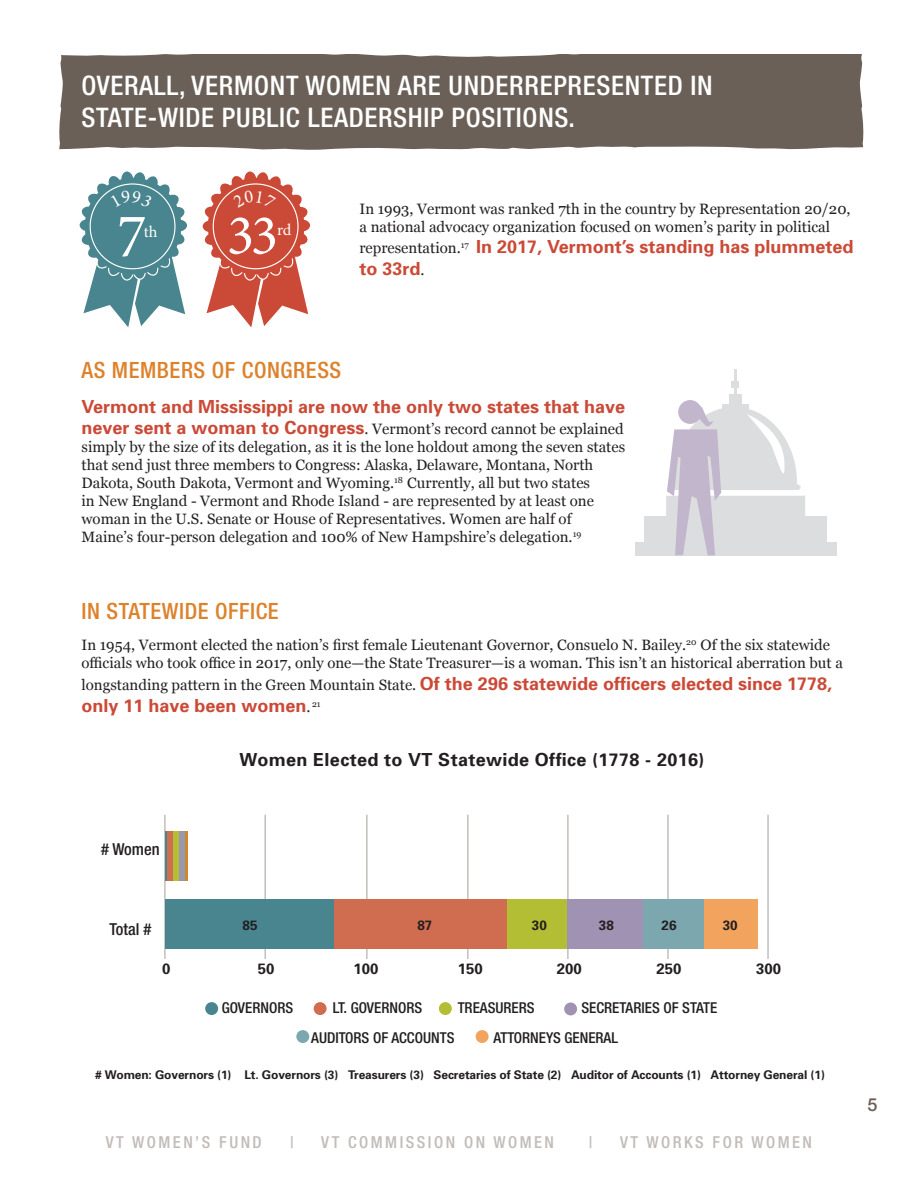
<style>
.page{position:relative;width:918px;height:1188px;background:#fff}
.page>*{position:absolute;margin:0;border:0;box-sizing:border-box;transform-origin:0 0}
.t1{font:62.4px "Minion Pro";color:#fff}
.t2{font:57px "Minion Pro";color:#fff}
.t3{font:500 condensed 27px "Helvetica Neue LT Std";letter-spacing:.025em;color:#fff}
.t4{font:500 condensed 22.5px "Helvetica Neue LT Std";letter-spacing:.025em;color:#dd822c}
.t5{font:700 18px/21.6px "Univers";color:#cb4a37}
.t6{font:700 18px "Univers";letter-spacing:.02em;color:#231f20}
.t7{font:500 18px "Helvetica Neue LT Std";color:#6a6058}
.t8{font:500 condensed 16.5px "Helvetica Neue LT Std";letter-spacing:.15em;color:#c2bcb9}
.t9{font:500 condensed 16.5px "Helvetica Neue LT Std";color:#231f20}
.t10{font:16.35px "Minion Pro";color:#fff}
.t11{font:15px/18px "Georgia";color:#231f20}
.t12{font:500 condensed 15px "Helvetica Neue LT Std";color:#231f20}
.t13{font:700 15px "Univers";color:#231f20}
.t14{font:700 13.5px "Univers";color:#231f20}
.t15{font:700 12px "Univers";letter-spacing:-.01em;color:#231f20}
.s1{font-family:"Georgia";font-weight:400;font-size:15px;color:#231f20}
.s2{font-family:"Univers";font-weight:700;font-size:18px;color:#cb4a37}
</style>
<div class="page">
<hr style="left:164px;top:815px;width:1px;height:144px;background:#b3aca7">
<hr style="left:265px;top:815px;width:1px;height:144px;background:#b3aca7">
<hr style="left:366px;top:815px;width:1px;height:144px;background:#b3aca7">
<hr style="left:467px;top:815px;width:1px;height:144px;background:#b3aca7">
<hr style="left:567px;top:815px;width:2px;height:144px;background:#b3aca7">
<hr style="left:667px;top:815px;width:2px;height:144px;background:#b3aca7">
<hr style="left:767px;top:815px;width:2px;height:144px;background:#b3aca7">
<div style="left:165px;top:900px;width:170px;height:49px;background:#48858e"></div>
<div style="left:335px;top:900px;width:173px;height:49px;background:#d06c4f"></div>
<div style="left:508px;top:900px;width:60px;height:49px;background:#b4be34"></div>
<div style="left:568px;top:900px;width:76px;height:49px;background:#a092b2"></div>
<div style="left:643px;top:900px;width:61px;height:49px;background:#7ca7ae"></div>
<div style="left:704px;top:900px;width:54px;height:49px;background:#f2a45f"></div>
<hr style="left:165px;top:832px;width:3px;height:49px;background:#48858e">
<div style="left:168px;top:832px;width:5px;height:49px;background:#d06c4f"></div>
<div style="left:173px;top:832px;width:6px;height:49px;background:#b4be34"></div>
<hr style="left:179px;top:832px;width:4px;height:49px;background:#a092b2">
<hr style="left:183px;top:832px;width:2px;height:49px;background:#7ca7ae">
<hr style="left:185px;top:832px;width:2px;height:49px;background:#dd822c">
<div style="left:205px;top:1002px;width:13px;height:13px;background:#48858e;border-radius:50%"></div>
<div style="left:314px;top:1002px;width:13px;height:13px;background:#d06c4f;border-radius:50%"></div>
<div style="left:439px;top:1002px;width:13px;height:13px;background:#b4be34;border-radius:50%"></div>
<div style="left:564px;top:1003px;width:13px;height:12px;background:#a092b2;border-radius:50%"></div>
<div style="left:296px;top:1030px;width:13px;height:13px;background:#7ca7ae;border-radius:50%"></div>
<div style="left:476px;top:1030px;width:13px;height:13px;background:#f2a45f;border-radius:50%"></div>
<div style="left:59px;top:54px;width:805px;height:96px;background:#6a6058"></div>
<div style="left:730px;top:394px;width:12px;height:12px;background:#dcdddf"></div>
<hr style="left:734px;top:369px;width:3px;height:28px;background:#dcdddf">
<div style="left:732px;top:381px;width:7px;height:6px;background:#dcdddf"></div>
<div style="left:645px;top:516px;width:182px;height:29px;background:#dcdddf"></div>
<div style="left:635px;top:542px;width:201px;height:14px;background:#dcdddf"></div>
<svg style="left:666px;top:400px;width:139px;height:155px"></svg>
<div style="left:80px;top:219px;width:18px;height:13px;background:#48858e;border-radius:50%"></div>
<div style="left:169px;top:219px;width:18px;height:13px;background:#48858e;border-radius:50%"></div>
<svg style="left:81px;top:231px;width:104px;height:96px"></svg>
<div style="left:85px;top:178px;width:96px;height:97px;background:#48858e;border-radius:50%"></div>
<div style="left:292px;top:219px;width:18px;height:13px;background:#cb4a37;border-radius:50%"></div>
<div style="left:203px;top:220px;width:18px;height:13px;background:#cb4a37;border-radius:50%"></div>
<svg style="left:204px;top:231px;width:104px;height:96px"></svg>
<div style="left:208px;top:178px;width:96px;height:97px;background:#cb4a37;border-radius:50%"></div>
<svg style="left:81px;top:171px;width:104px;height:50px"></svg>
<svg style="left:204px;top:171px;width:104px;height:50px"></svg>
<p class="t3" style="left:82px;top:69px;width:633px">OVERALL, VERMONT WOMEN ARE UNDERREPRESENTED IN</p>
<p class="t3" style="left:82px;top:102px;width:495px">STATE-WIDE PUBLIC LEADERSHIP POSITIONS.</p>
<p class="t1" style="left:117px;top:194px;width:31px">7</p>
<p class="t2" style="left:227px;top:197px;width:53px">33</p>
<p class="t10" style="left:144px;top:220px;width:15px">th</p>
<p class="t10" style="left:277px;top:219px;width:16px">rd</p>
<p class="t11" style="left:359px;top:199px;width:493px">In 1993, Vermont was ranked 7th in the country by Representation 20/20, a national advocacy organization focused on women’s parity in political</p>
<p class="t5" style="left:359px;top:236px;width:496px"><span class="s1">representation.</span><sup>17</sup> In 2017, Vermont’s standing has plummeted to 33rd<span class="s1">.</span></p>
<p class="t4" style="left:82px;top:357px;width:261px">AS MEMBERS OF CONGRESS</p>
<p class="t5" style="left:82px;top:396px;width:545px">Vermont and Mississippi are now the only two states that have</p>
<p class="t11" style="left:82px;top:420px;width:545px"><span class="s2">never sent a woman to Congress</span>. Vermont’s record cannot be explained simply by the size of its delegation, as it is the lone holdout among the seven states that send just three members to Congress: Alaska, Delaware, Montana, North Dakota, South Dakota, Vermont and Wyoming.<sup>18</sup> Currently, all but two states<br>in New England - Vermont and Rhode Island - are represented by at least one woman in the U.S. Senate or House of Representatives. Women are half of Maine’s four-person delegation and 100% of New Hampshire’s delegation.<sup>19</sup></p>
<p class="t4" style="left:82px;top:598px;width:199px">IN STATEWIDE OFFICE</p>
<p class="t11" style="left:82px;top:636px;width:763px">In 1954, Vermont elected the nation’s first female Lieutenant Governor, Consuelo N. Bailey.<sup>20</sup> Of the six statewide officials who took office in 2017, only one—the State Treasurer—is a woman. This isn’t an historical aberration but a</p>
<p class="t11" style="left:82px;top:675px;width:752px">longstanding pattern in the Green Mountain State. <span class="s2">Of the 296 statewide officers elected since 1778,</span></p>
<p class="t5" style="left:82px;top:695px;width:241px">only 11 have been women<span class="s1">.</span> <sup>21</sup></p>
<p class="t6" style="left:239px;top:749px;width:467px">Women Elected to VT Statewide Office (1778 - 2016)</p>
<p class="t9" style="left:101px;top:840px;width:60px"># Women</p>
<p class="t9" style="left:109px;top:919px;width:43px">Total #</p>
<p class="t14" style="left:243px;top:917px;width:17px">85</p>
<p class="t14" style="left:417px;top:917px;width:17px">87</p>
<p class="t14" style="left:532px;top:917px;width:17px">30</p>
<p class="t14" style="left:599px;top:917px;width:17px">38</p>
<p class="t14" style="left:662px;top:917px;width:17px">26</p>
<p class="t14" style="left:723px;top:917px;width:17px">30</p>
<p class="t13" style="left:162px;top:960px;width:10px">0</p>
<p class="t13" style="left:258px;top:960px;width:18px">50</p>
<p class="t13" style="left:354px;top:960px;width:27px">100</p>
<p class="t13" style="left:458px;top:960px;width:27px">150</p>
<p class="t13" style="left:557px;top:960px;width:27px">200</p>
<p class="t13" style="left:657px;top:960px;width:27px">250</p>
<p class="t13" style="left:756px;top:960px;width:27px">300</p>
<p class="t12" style="left:222px;top:999px;width:73px">GOVERNORS</p>
<p class="t12" style="left:333px;top:999px;width:91px">LT. GOVERNORS</p>
<p class="t12" style="left:458px;top:999px;width:78px">TREASURERS</p>
<p class="t12" style="left:581px;top:999px;width:137px">SECRETARIES OF STATE</p>
<p class="t12" style="left:311px;top:1029px;width:145px">AUDITORS OF ACCOUNTS</p>
<p class="t12" style="left:494px;top:1029px;width:126px">ATTORNEYS GENERAL</p>
<p class="t15" style="left:95px;top:1067px;width:732px"># Women: Governors (1) Lt. Governors (3) Treasurers (3) Secretaries of State (2) Auditor of Accounts (1) Attorney General (1)</p>
<p class="t8" style="left:106px;top:1132px;width:157px">VT WOMEN’S FUND</p>
<p class="t8" style="left:290px;top:1132px;width:5px">|</p>
<p class="t8" style="left:321px;top:1132px;width:234px">VT COMMISSION ON WOMEN</p>
<p class="t8" style="left:589px;top:1132px;width:5px">|</p>
<p class="t8" style="left:620px;top:1132px;width:194px">VT WORKS FOR WOMEN</p>
<p class="t7" style="left:867px;top:1094px;width:12px">5</p>
</div>
